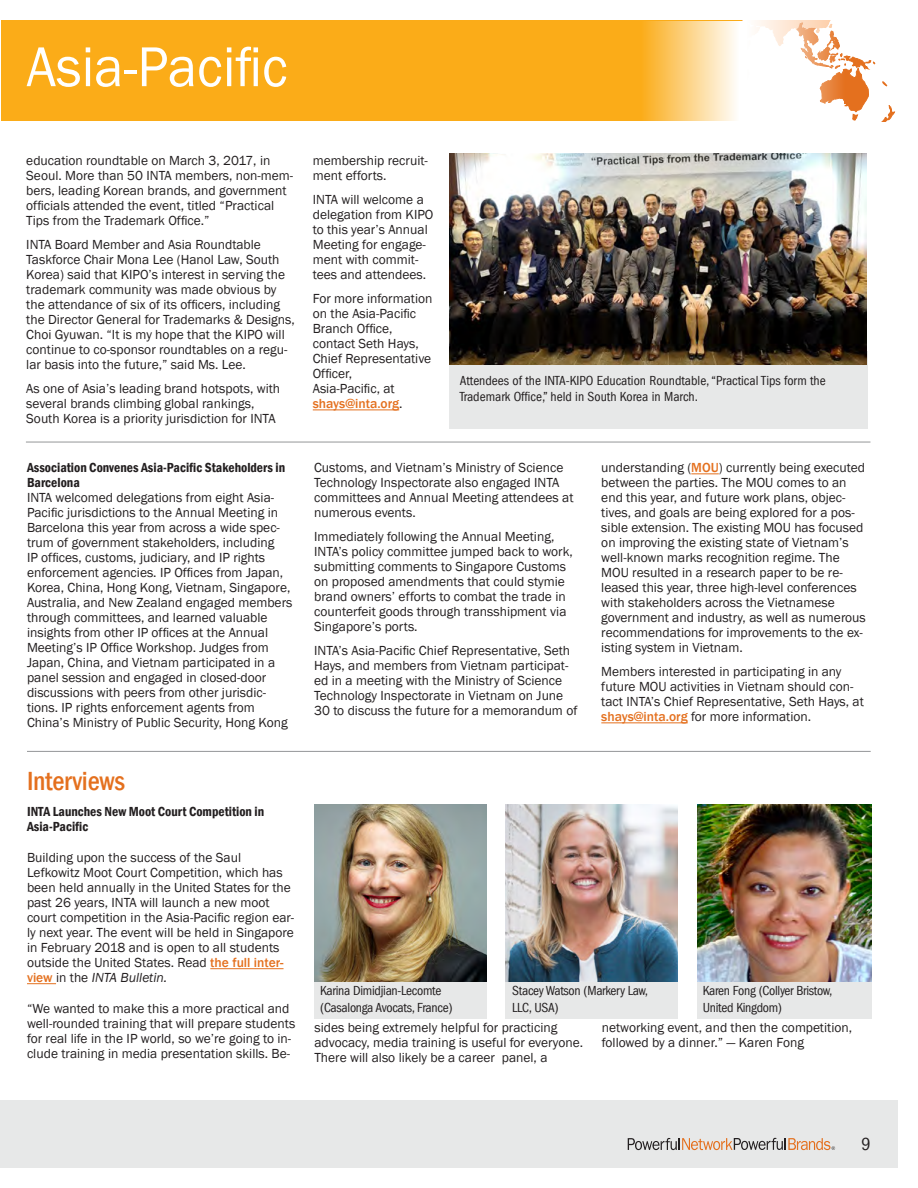
<style>
.page{position:relative;width:918px;height:1188px;background:#fff}
.page>*{position:absolute;margin:0;border:0;box-sizing:border-box;transform-origin:0 0}
.t1{font:58.2px "Franklin Gothic";color:#fff;scale:.95 1}
.t2{font:500 condensed 27px "Franklin Gothic";letter-spacing:-.01em;color:#e4701e}
.t3{font:condensed 18px "Franklin Gothic LT Com";color:#231f20}
.t4{font:13.5px/15px "Franklin Gothic";color:#231f20}
.t5{font:condensed 13.5px/16.5px "Franklin Gothic LT Com";letter-spacing:-.02em;color:#231f20}
.t6{font:condensed 13.5px/16.5px "Franklin Gothic LT Com";color:#231f20}
.t7{font:600 condensed 13.5px/15px "Franklin Gothic";color:#231f20}
.s1{font-weight:500;color:#e4701e}
.s2{font-style:italic}
</style>
<div class="page">
<div style="left:0;top:1100px;width:898px;height:68px;background:#e7e8e8"></div>
<svg style="left:628px;top:1138px;width:207px;height:12px"></svg>
<hr style="left:210px;top:968px;width:74px;height:1px;background:#e4701e">
<svg style="left:27px;top:983px;width:29px;height:1px"></svg>
<div style="left:449px;top:351px;width:419px;height:78px;background:#e7e8e8"></div>
<div style="left:1px;top:20px;width:891px;height:101px;background:#fbac18"></div>
<svg style="left:851px;top:20px;width:44px;height:102px"></svg>
<div style="left:635px;top:21px;width:108px;height:101px;background:linear-gradient(to right,#faa80c,#fff)"></div>
<svg style="left:743px;top:20px;width:108px;height:101px;fill:#fff"></svg>
<hr style="left:26px;top:442px;width:844px;height:1px;background:#949698">
<img style="left:450px;top:153px;width:416px;height:211px">
<svg style="left:691px;top:473px;width:28px;height:1px"></svg>
<hr style="left:601px;top:722px;width:87px;height:1px;background:#e4701e">
<hr style="left:27px;top:751px;width:844px;height:1px;background:#949698">
<img style="left:697px;top:804px;width:174px;height:178px">
<hr style="left:313px;top:410px;width:86px;height:1px;background:#e4701e">
<img style="left:506px;top:804px;width:172px;height:178px">
<img style="left:314px;top:804px;width:173px;height:178px">
<div style="left:315px;top:982px;width:172px;height:37px;background:#e7e8e8"></div>
<div style="left:506px;top:982px;width:172px;height:37px;background:#e7e8e8"></div>
<div style="left:697px;top:982px;width:174px;height:36px;background:#e7e8e8"></div>
<h1 class="t1" style="left:26px;top:31px;width:277px">Asia-Pacific</h1>
<p class="t4" style="left:26px;top:154px;width:268px">education roundtable on March 3, 2017, in Seoul. More than 50 INTA members, non-mem&shy;bers, leading Korean brands, and government officials attended the event, titled “Practical Tips from the Trademark Office.”</p>
<p class="t4" style="left:26px;top:238px;width:270px">INTA Board Member and Asia Roundtable Taskforce Chair Mona Lee (Hanol Law, South Korea) said that KIPO’s interest in serving the trademark community was made obvious by the attendance of six of its officers, including the Director General for Trademarks &amp; Designs, Choi Gyuwan. “It is my hope that the KIPO will continue to co-sponsor roundtables on a regu&shy;lar basis into the future,” said Ms. Lee.</p>
<p class="t4" style="left:26px;top:382px;width:255px">As one of Asia’s leading brand hotspots, with several brands climbing global rankings,<br>South Korea is a priority jurisdiction for INTA</p>
<p class="t7" style="left:27px;top:460px;width:260px">Association Convenes Asia-Pacific Stakeholders in<br>Barcelona</p>
<p class="t4" style="left:27px;top:491px;width:267px">INTA welcomed delegations from eight Asia-Pacific jurisdictions to the Annual Meeting in Barcelona this year from across a wide spec&shy;trum of government stakeholders, including<br>IP offices, customs, judiciary, and IP rights enforcement agencies. IP Offices from Japan, Korea, China, Hong Kong, Vietnam, Singapore, Australia, and New Zealand engaged members through committees, and learned valuable insights from other IP offices at the Annual Meeting’s IP Office Workshop. Judges from Japan, China, and Vietnam participated in a panel session and engaged in closed-door discussions with peers from other jurisdic&shy;tions. IP rights enforcement agents from China’s Ministry of Public Security, Hong Kong</p>
<h2 class="t2" style="left:27px;top:763px;width:99px">Interviews</h2>
<p class="t7" style="left:27px;top:804px;width:239px">INTA Launches New Moot Court Competition in<br>Asia-Pacific</p>
<p class="t4" style="left:27px;top:850px;width:269px">Building upon the success of the Saul Lefkowitz Moot Court Competition, which has been held annually in the United States for the past 26 years, INTA will launch a new moot court competition in the Asia-Pacific region ear&shy;ly next year. The event will be held in Singapore in February 2018 and is open to all students outside the United States. Read <span class="s1">the full inter&shy;view</span> in the <span class="s2">INTA Bulletin.</span></p>
<p class="t4" style="left:27px;top:1001px;width:270px">“We wanted to make this a more practical and well-rounded training that will prepare students for real life in the IP world, so we’re going to in&shy;clude training in media presentation skills. Be-</p>
<p class="t4" style="left:313px;top:154px;width:117px">membership recruit&shy;ment efforts.</p>
<p class="t4" style="left:313px;top:193px;width:122px">INTA will welcome a delegation from KIPO to this year’s Annual<br>Meeting for engage&shy;ment with commit&shy;tees and attendees.</p>
<p class="t4" style="left:313px;top:292px;width:121px">For more information on the Asia-Pacific<br>Branch Office, contact Seth Hays,<br>Chief Representative<br>Officer,<br>Asia-Pacific, at <span class="s1">shays@inta.org</span>.</p>
<p class="t6" style="left:460px;top:372px;width:367px">Attendees of the INTA-KIPO Education Roundtable, “Practical Tips form the<br>Trademark Office,” held in South Korea in March.</p>
<p class="t4" style="left:314px;top:461px;width:261px">Customs, and Vietnam’s Ministry of Science Technology Inspectorate also engaged INTA committees and Annual Meeting attendees at numerous events.</p>
<p class="t4" style="left:314px;top:530px;width:260px">Immediately following the Annual Meeting, INTA’s policy committee jumped back to work, submitting comments to Singapore Customs on proposed amendments that could stymie brand owners’ efforts to combat the trade in counterfeit goods through transshipment via Singapore’s ports.</p>
<p class="t4" style="left:314px;top:644px;width:265px">INTA’s Asia-Pacific Chief Representative, Seth Hays, and members from Vietnam participat&shy;ed in a meeting with the Ministry of Science Technology Inspectorate in Vietnam on June 30 to discuss the future for a memorandum of</p>
<p class="t4" style="left:601px;top:461px;width:266px">understanding (<span class="s1">MOU</span>) currently being executed between the parties. The MOU comes to an end this year, and future work plans, objec&shy;tives, and goals are being explored for a pos&shy;sible extension. The existing MOU has focused on improving the existing state of Vietnam’s well-known marks recognition regime. The MOU resulted in a research paper to be re&shy;leased this year, three high-level conferences with stakeholders across the Vietnamese government and industry, as well as numerous recommendations for improvements to the ex&shy;isting system in Vietnam.</p>
<p class="t4" style="left:601px;top:665px;width:264px">Members interested in participating in any future MOU activities in Vietnam should con&shy;tact INTA’s Chief Representative, Seth Hays, at <span class="s1">shays@inta.org</span> for more information.</p>
<p class="t5" style="left:320px;top:982px;width:134px">Karina Dimidjian-Lecomte (Casalonga Avocats, France)</p>
<p class="t5" style="left:512px;top:982px;width:137px">Stacey Watson (Markery Law,<br>LLC, USA)</p>
<p class="t5" style="left:703px;top:982px;width:131px">Karen Fong (Collyer Bristow,<br>United Kingdom)</p>
<p class="t4" style="left:314px;top:1021px;width:270px">sides being extremely helpful for practicing advocacy, media training is useful for everyone.<br>There will also likely be a career panel, a</p>
<p class="t4" style="left:602px;top:1021px;width:252px">networking event, and then the competition, followed by a dinner.” — Karen Fong</p>
<h3 class="t3" style="left:862px;top:1134px;width:11px">9</h3>
</div>
